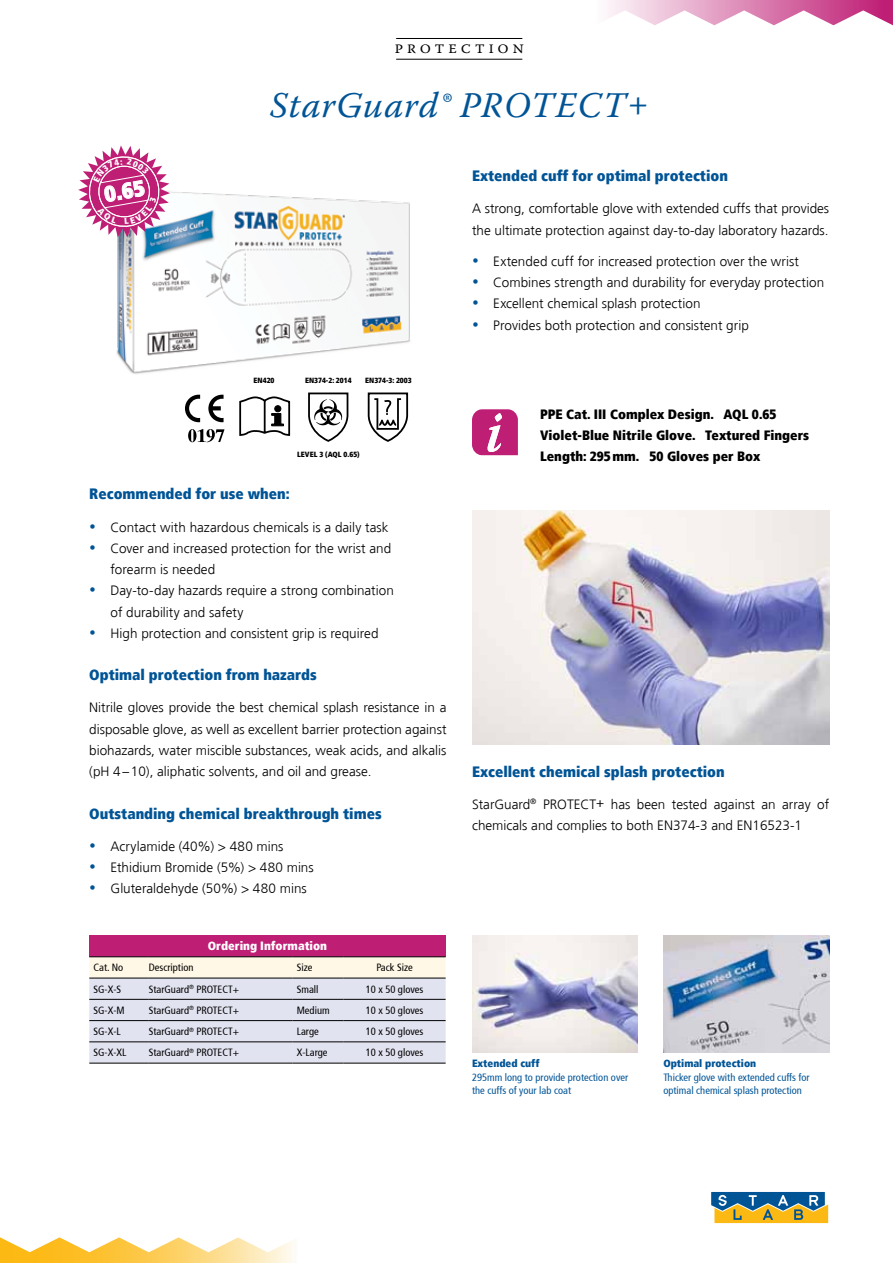
<style>
.page{position:relative;width:893px;height:1263px;background:#fff}
.page>*{position:absolute;margin:0;border:0;box-sizing:border-box;transform-origin:0 0}
.t1{font:italic 36px "Warnock Pro";letter-spacing:.025em;color:#005496}
.t2{font:900 condensed 21.6px "Frutiger";color:#fff}
.t3{font:300 18px "Warnock Pro";color:#000}
.t4{font:900 condensed 15px "Frutiger";color:#005496}
.t5{font:300 13.5px/21.3px "Frutiger";color:#000}
.t6{font:900 condensed 13.5px/21.3px "Frutiger";color:#000}
.t7{font:900 condensed 12px "Frutiger";color:#fff}
.t8{font:condensed 10.5px "Frutiger";color:#000}
.t9{font:condensed 10.5px/13.8px "Frutiger";color:#005496}
.t10{font:900 condensed 10.5px "Frutiger";color:#005496}
.t11{font:900 condensed 7.5px "Frutiger";color:#000}
</style>
<div class="page">
<svg style="left:711px;top:1192px;width:118px;height:31px;background:#88926b"></svg>
<svg style="left:607px;top:0;width:286px;height:26px"></svg>
<hr style="left:396px;top:38px;width:126px;height:1px;background:#000">
<hr style="left:396px;top:59px;width:126px;height:1px;background:#000">
<img style="left:472px;top:935px;width:166px;height:117px">
<img style="left:472px;top:510px;width:357px;height:234px">
<div style="left:89px;top:935px;width:357px;height:22px;background:#bf1e75"></div>
<svg style="left:89px;top:957px;width:357px;height:106px;background:#e3e3e9"></svg>
<hr style="left:149px;top:956px;width:144px;height:1px;background:#000">
<hr style="left:293px;top:956px;width:51px;height:1px;background:#000">
<hr style="left:344px;top:956px;width:102px;height:1px;background:#000">
<hr style="left:149px;top:978px;width:144px;height:1px;background:#000">
<hr style="left:293px;top:978px;width:51px;height:1px;background:#000">
<hr style="left:344px;top:978px;width:102px;height:1px;background:#000">
<hr style="left:149px;top:999px;width:144px;height:1px;background:#000">
<hr style="left:293px;top:999px;width:51px;height:1px;background:#000">
<hr style="left:344px;top:999px;width:102px;height:1px;background:#000">
<hr style="left:149px;top:1020px;width:144px;height:1px;background:#000">
<hr style="left:293px;top:1020px;width:51px;height:1px;background:#000">
<hr style="left:344px;top:1020px;width:102px;height:1px;background:#000">
<hr style="left:149px;top:1041px;width:144px;height:1px;background:#000">
<hr style="left:293px;top:1041px;width:51px;height:1px;background:#000">
<hr style="left:344px;top:1041px;width:102px;height:1px;background:#000">
<hr style="left:149px;top:1063px;width:144px;height:1px;background:#000">
<hr style="left:293px;top:1063px;width:51px;height:1px;background:#000">
<hr style="left:344px;top:1063px;width:102px;height:1px;background:#000">
<hr style="left:89px;top:956px;width:60px;height:1px;background:#000">
<hr style="left:89px;top:978px;width:60px;height:1px;background:#000">
<hr style="left:89px;top:999px;width:60px;height:1px;background:#000">
<hr style="left:89px;top:1020px;width:60px;height:1px;background:#000">
<hr style="left:89px;top:1041px;width:60px;height:1px;background:#000">
<hr style="left:89px;top:1063px;width:60px;height:1px;background:#000">
<img style="left:663px;top:935px;width:166px;height:117px">
<img style="left:116px;top:191px;width:294px;height:183px">
<svg style="left:239px;top:397px;width:52px;height:39px"></svg>
<div style="left:274px;top:405px;width:7px;height:7px;border:1px solid #000;border-radius:50%"></div>
<svg style="left:308px;top:392px;width:41px;height:50px"></svg>
<svg style="left:208px;top:395px;width:16px;height:27px"></svg>
<svg style="left:185px;top:395px;width:15px;height:27px"></svg>
<svg style="left:188px;top:429px;width:36px;height:13px"></svg>
<svg style="left:367px;top:392px;width:42px;height:50px"></svg>
<svg style="left:472px;top:409px;width:46px;height:46px;background:#c9418a"></svg>
<svg style="left:0;top:1237px;width:293px;height:26px"></svg>
<svg style="left:78px;top:145px;width:92px;height:93px"></svg>
<h2 class="t2" style="left:102px;top:182px;width:42px;rotate:-10deg">0.65</h2>
<h3 class="t3" style="left:394px;top:36px;width:14px">protection</h3>
<h1 class="t1" style="left:270px;top:83px;width:381px">StarGuard® Protect+</h1>
<p class="t11" style="left:254px;top:375px;width:22px">EN420</p>
<p class="t11" style="left:305px;top:375px;width:48px">EN374-2: 2014</p>
<p class="t11" style="left:365px;top:375px;width:48px">EN374-3: 2003</p>
<p class="t11" style="left:297px;top:450px;width:64px">LEVEL 3 (AQL 0.65)</p>
<p class="t4" style="left:472px;top:167px;width:257px">Extended cuff for optimal protection</p>
<p class="t5" style="left:472px;top:198px;width:359px">A strong, comfortable glove with extended cuffs that provides the ultimate protection against day-to-day laboratory hazards.</p>
<p class="t5" style="left:493px;top:251px;width:332px">Extended cuff for increased protection over the wrist Combines strength and durability for everyday protection Excellent chemical splash protection<br>Provides both protection and consistent grip</p>
<p class="t6" style="left:540px;top:403px;width:271px">PPE Cat. III Complex Design. AQL 0.65<br>Violet-Blue Nitrile Glove. Textured Fingers<br>Length: 295mm. 50 Gloves per Box</p>
<p class="t4" style="left:89px;top:484px;width:202px">Recommended for use when:</p>
<p class="t5" style="left:111px;top:516px;width:285px">Contact with hazardous chemicals is a daily task Cover and increased protection for the wrist and forearm is needed<br>Day-to-day hazards require a strong combination of durability and safety<br>High protection and consistent grip is required</p>
<p class="t4" style="left:89px;top:666px;width:229px">Optimal protection from hazards</p>
<p class="t5" style="left:89px;top:697px;width:359px;text-align:justify">Nitrile gloves provide the best chemical splash resistance in a disposable glove, as well as excellent barrier protection against biohazards, water miscible substances, weak acids, and alkalis (pH 4–10), aliphatic solvents, and oil and grease.</p>
<p class="t4" style="left:89px;top:804px;width:294px">Outstanding chemical breakthrough times</p>
<p class="t5" style="left:111px;top:835px;width:205px">Acrylamide (40%) &gt; 480 mins<br>Ethidium Bromide (5%) &gt; 480 mins<br>Gluteraldehyde (50%) &gt; 480 mins</p>
<p class="t7" style="left:208px;top:939px;width:121px">Ordering Information</p>
<p class="t8" style="left:94px;top:962px;width:31px">Cat. No</p>
<p class="t8" style="left:149px;top:962px;width:46px">Description</p>
<p class="t8" style="left:297px;top:962px;width:17px">Size</p>
<p class="t8" style="left:376px;top:962px;width:38px">Pack Size</p>
<p class="t8" style="left:94px;top:983px;width:29px">SG-X-S</p>
<p class="t8" style="left:149px;top:983px;width:92px">StarGuard<sup>®</sup> PROTECT+</p>
<p class="t8" style="left:297px;top:983px;width:23px">Small</p>
<p class="t8" style="left:366px;top:983px;width:59px">10 x 50 gloves</p>
<p class="t8" style="left:94px;top:1004px;width:33px">SG-X-M</p>
<p class="t8" style="left:149px;top:1004px;width:92px">StarGuard<sup>®</sup> PROTECT+</p>
<p class="t8" style="left:297px;top:1004px;width:34px">Medium</p>
<p class="t8" style="left:366px;top:1004px;width:59px">10 x 50 gloves</p>
<p class="t8" style="left:94px;top:1025px;width:29px">SG-X-L</p>
<p class="t8" style="left:149px;top:1025px;width:92px">StarGuard<sup>®</sup> PROTECT+</p>
<p class="t8" style="left:297px;top:1025px;width:23px">Large</p>
<p class="t8" style="left:366px;top:1025px;width:59px">10 x 50 gloves</p>
<p class="t8" style="left:94px;top:1047px;width:34px">SG-X-XL</p>
<p class="t8" style="left:149px;top:1047px;width:92px">StarGuard<sup>®</sup> PROTECT+</p>
<p class="t8" style="left:297px;top:1047px;width:32px">X-Large</p>
<p class="t8" style="left:366px;top:1047px;width:59px">10 x 50 gloves</p>
<p class="t4" style="left:472px;top:762px;width:254px">Excellent chemical splash protection</p>
<p class="t5" style="left:472px;top:793px;width:359px">StarGuard<sup>®</sup> PROTECT+ has been tested against an array of chemicals and complies to both EN374-3 and EN16523-1</p>
<p class="t10" style="left:472px;top:1057px;width:69px">Extended cuff</p>
<p class="t9" style="left:472px;top:1070px;width:158px">295mm long to provide protection over the cuffs of your lab coat</p>
<p class="t10" style="left:663px;top:1057px;width:94px">Optimal protection</p>
<p class="t9" style="left:663px;top:1070px;width:148px">Thicker glove with extended cuffs for optimal chemical splash protection</p>
</div>
